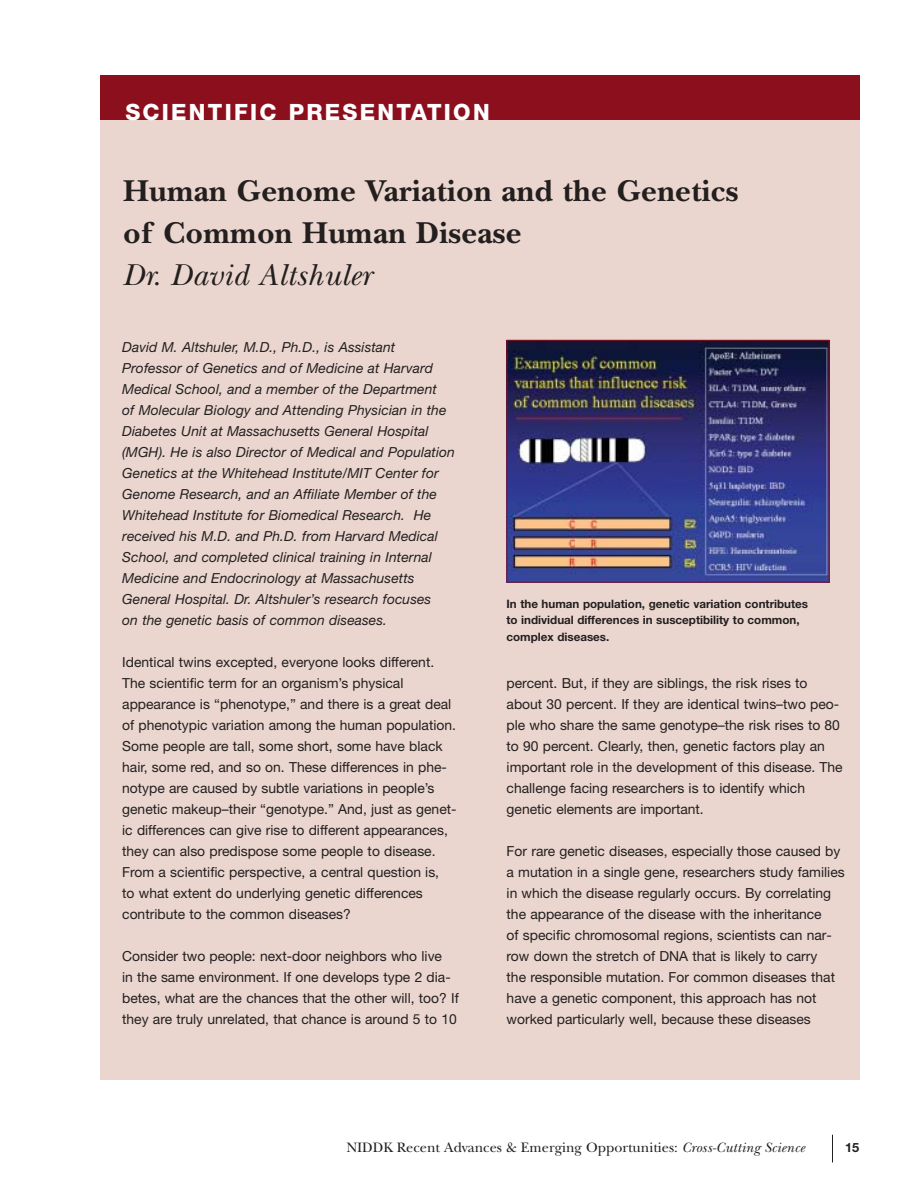
<style>
.page{position:relative;width:918px;height:1188px;background:#fff}
.page>*{position:absolute;margin:0;border:0;box-sizing:border-box;transform-origin:0 0}
.t1{font:700 31.5px/42px "New Baskerville";letter-spacing:.01em;color:#231f1f}
.t2{font:italic 31.5px "New Baskerville";letter-spacing:.01em;color:#231f1f}
.t3{font:800 22.5px "Helvetica Neue";letter-spacing:.1em;color:#fff}
.t4{font:14.25px "New Baskerville";color:#231f1f}
.t5{font:13.8px/21px "Helvetica Neue";color:#231f1f}
.t6{font:italic 13.8px/21px "Helvetica Neue";letter-spacing:.005em;color:#231f1f}
.t7{font:700 12.75px "Helvetica Neue";color:#231f1f}
.t8{font:700 11.7px/16.5px "Helvetica Neue";color:#231f1f}
.s1{font-style:italic}
</style>
<div class="page">
<svg style="left:832px;top:1135px;width:1px;height:27px"></svg>
<div style="left:100px;top:79px;width:760px;height:1001px;background:#ead6cf"></div>
<div style="left:100px;top:75px;width:760px;height:44px;background:#8c0f1e"></div>
<img style="left:509px;top:342px;width:318px;height:239px">
<div style="left:507px;top:340px;width:322px;height:243px;border:1px solid #8c0f1e"></div>
<h2 class="t3" style="left:125px;top:104px;width:366px">SCIENTIFIC PRESENTATION</h2>
<h1 class="t1" style="left:123px;top:174px;width:617px">Human Genome Variation and the Genetics of Common Human Disease</h1>
<h1 class="t2" style="left:123px;top:264px;width:250px">Dr. David Altshuler</h1>
<p class="t6" style="left:122px;top:338px;width:334px">David M. Altshuler, M.D., Ph.D., is Assistant Professor of Genetics and of Medicine at Harvard Medical School, and a member of the Department<br>of Molecular Biology and Attending Physician in the Diabetes Unit at Massachusetts General Hospital (MGH). He is also Director of Medical and Population Genetics at the Whitehead Institute/MIT Center for Genome Research, and an Affiliate Member of the Whitehead Institute for Biomedical Research. He received his M.D. and Ph.D. from Harvard Medical School, and completed clinical training in Internal Medicine and Endocrinology at Massachusetts General Hospital. Dr. Altshuler’s research focuses<br>on the genetic basis of common diseases.</p>
<p class="t5" style="left:122px;top:653px;width:336px">Identical twins excepted, everyone looks different.<br>The scientific term for an organism’s physical appearance is “phenotype,” and there is a great deal of phenotypic variation among the human population.<br>Some people are tall, some short, some have black hair, some red, and so on. These differences in phe&shy;notype are caused by subtle variations in people’s genetic makeup–their “genotype.” And, just as genet&shy;ic differences can give rise to different appearances, they can also predispose some people to disease.<br>From a scientific perspective, a central question is,<br>to what extent do underlying genetic differences contribute to the common diseases?</p>
<p class="t5" style="left:122px;top:947px;width:338px">Consider two people: next-door neighbors who live<br>in the same environment. If one develops type 2 dia&shy;betes, what are the chances that the other will, too? If they are truly unrelated, that chance is around 5 to 10</p>
<p class="t8" style="left:507px;top:596px;width:303px">In the human population, genetic variation contributes to individual differences in susceptibility to common, complex diseases.</p>
<p class="t5" style="left:507px;top:674px;width:338px">percent. But, if they are siblings, the risk rises to about 30 percent. If they are identical twins–two peo&shy;ple who share the same genotype–the risk rises to 80 to 90 percent. Clearly, then, genetic factors play an important role in the development of this disease. The challenge facing researchers is to identify which genetic elements are important.</p>
<p class="t5" style="left:507px;top:842px;width:340px">For rare genetic diseases, especially those caused by a mutation in a single gene, researchers study families in which the disease regularly occurs. By correlating the appearance of the disease with the inheritance<br>of specific chromosomal regions, scientists can nar&shy;row down the stretch of DNA that is likely to carry<br>the responsible mutation. For common diseases that have a genetic component, this approach has not worked particularly well, because these diseases</p>
<p class="t4" style="left:346px;top:1142px;width:460px">NIDDK Recent Advances &amp; Emerging Opportunities: <span class="s1">Cross-Cutting Science</span></p>
<p class="t7" style="left:845px;top:1143px;width:16px">15</p>
</div>
